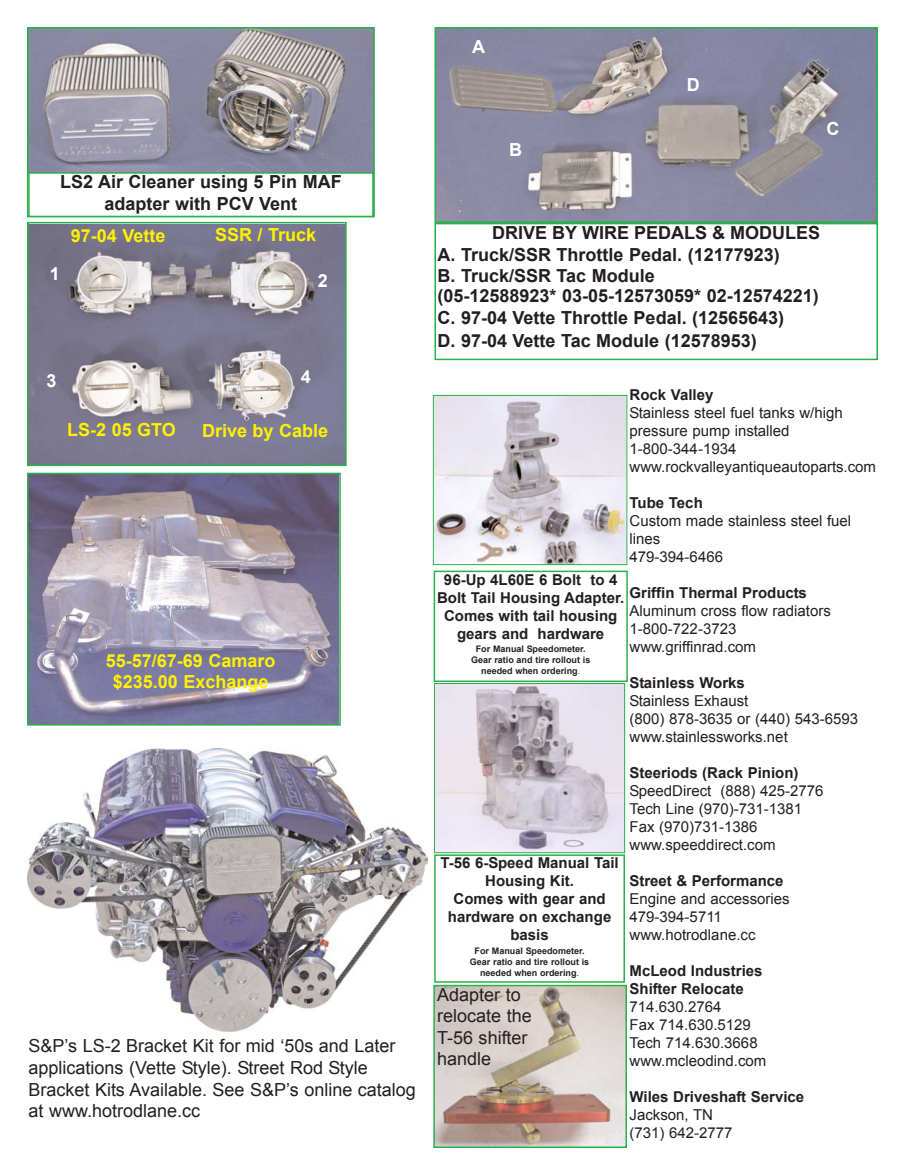
<style>
.page{position:relative;width:905px;height:1175px;background:#fff}
.page>*{position:absolute;margin:0;border:0;box-sizing:border-box;transform-origin:0 0}
.t1{font:700 18px/21.6px "Arial";color:#231f20}
.t2{font:18px/21.6px "Arial";color:#231f20}
.t3{font:700 18px/21.6px "Arial";color:#fff200;text-align:center}
.t4{font:700 18px "Arial";color:#fff}
.t5{font:15px/18px "Arial";color:#231f20}
.t6{font:700 15px/18px "Arial";color:#231f20;text-align:center}
.t7{font:700 9px/10.8px "Arial";color:#231f20;text-align:center}
.s1{font-weight:400}
</style>
<div class="page">
<img style="left:30px;top:30px;width:342px;height:142px">
<div style="left:27px;top:27px;width:348px;height:190px;border:2px solid #28b14a"></div>
<div style="left:28px;top:172px;width:346px;height:45px;border:2px solid #28b14a"></div>
<img style="left:437px;top:30px;width:437px;height:190px">
<div style="left:434px;top:27px;width:443px;height:196px;border:2px solid #28b14a"></div>
<div style="left:434px;top:223px;width:444px;height:137px;border:2px solid #28b14a"></div>
<img style="left:30px;top:475px;width:308px;height:247px">
<div style="left:27px;top:472px;width:314px;height:253px;border:2px solid #28b14a"></div>
<img style="left:435px;top:397px;width:190px;height:166px">
<div style="left:433px;top:395px;width:194px;height:170px;border:1px solid #28b14a"></div>
<img style="left:436px;top:685px;width:187px;height:166px">
<div style="left:434px;top:683px;width:191px;height:170px;border:1px solid #28b14a"></div>
<div style="left:433px;top:570px;width:194px;height:112px;border:2px solid #28b14a"></div>
<div style="left:434px;top:854px;width:191px;height:128px;border:2px solid #28b14a"></div>
<img style="left:30px;top:225px;width:313px;height:238px">
<div style="left:27px;top:222px;width:319px;height:244px;border:2px solid #28b14a"></div>
<img style="left:27px;top:748px;width:401px;height:283px">
<img style="left:436px;top:987px;width:188px;height:158px">
<div style="left:433px;top:984px;width:194px;height:164px;border:2px solid #28b14a"></div>
<p class="t1" style="left:60px;top:171px;width:283px;text-align:center">LS2 Air Cleaner using 5 Pin MAF adapter with PCV Vent</p>
<p class="t4" style="left:50px;top:264px;width:12px">1</p>
<p class="t3" style="left:71px;top:225px;width:96px">97-04 Vette</p>
<p class="t3" style="left:215px;top:224px;width:103px">SSR / Truck</p>
<p class="t4" style="left:318px;top:271px;width:12px">2</p>
<p class="t4" style="left:47px;top:371px;width:12px">3</p>
<p class="t4" style="left:301px;top:366px;width:12px">4</p>
<p class="t3" style="left:67px;top:418px;width:110px">LS-2 05 GTO</p>
<p class="t3" style="left:202px;top:420px;width:128px">Drive by Cable</p>
<p class="t3" style="left:106px;top:649px;width:171px">55-57/67-69 Camaro $235.00 Exchange</p>
<p class="t2" style="left:28px;top:1035px;width:389px">S&amp;P’s LS-2 Bracket Kit for mid ‘50s and Later applications (Vette Style). Street Rod Style Bracket Kits Available. See S&amp;P’s online catalog at www.hotrodlane.cc</p>
<p class="t4" style="left:472px;top:37px;width:14px">A</p>
<p class="t4" style="left:509px;top:140px;width:14px">B</p>
<p class="t4" style="left:687px;top:75px;width:14px">D</p>
<p class="t4" style="left:826px;top:119px;width:14px">C</p>
<p class="t1" style="left:437px;top:222px;width:384px;text-indent:55px">DRIVE BY WIRE PEDALS &amp; MODULES<br>A. Truck/SSR Throttle Pedal. (12177923)<br>B. Truck/SSR Tac Module</p>
<p class="t1" style="left:437px;top:284px;width:383px;line-height:22.5px">(05-12588923* 03-05-12573059* 02-12574221)<br>C. 97-04 Vette Throttle Pedal. (12565643)<br>D. 97-04 Vette Tac Module (12578953)</p>
<p class="t6" style="left:629px;top:385px;width:85px">Rock Valley</p>
<p class="t5" style="left:629px;top:403px;width:248px">Stainless steel fuel tanks w/high pressure pump installed<br>1-800-344-1934 www.rockvalleyantiqueautoparts.com</p>
<p class="t6" style="left:629px;top:493px;width:75px">Tube Tech</p>
<p class="t5" style="left:629px;top:511px;width:223px">Custom made stainless steel fuel lines<br>479-394-6466</p>
<p class="t6" style="left:629px;top:583px;width:179px">Griffin Thermal Products</p>
<p class="t5" style="left:629px;top:601px;width:203px">Aluminum cross flow radiators<br>1-800-722-3723 www.griffinrad.com</p>
<p class="t6" style="left:629px;top:673px;width:117px">Stainless Works</p>
<p class="t5" style="left:629px;top:691px;width:230px">Stainless Exhaust<br>(800) 878-3635 or (440) 543-6593 www.stainlessworks.net</p>
<p class="t6" style="left:629px;top:763px;width:170px">Steeriods (Rack Pinion)</p>
<p class="t5" style="left:629px;top:781px;width:195px">SpeedDirect (888) 425-2776<br>Tech Line (970)-731-1381<br>Fax (970)731-1386 www.speeddirect.com</p>
<p class="t6" style="left:629px;top:871px;width:155px">Street &amp; Performance</p>
<p class="t5" style="left:629px;top:889px;width:162px">Engine and accessories<br>479-394-5711 www.hotrodlane.cc</p>
<p class="t6" style="left:629px;top:961px;width:134px;text-align:left">McLeod Industries<br>Shifter Relocate</p>
<p class="t5" style="left:629px;top:997px;width:138px">714.630.2764<br>Fax 714.630.5129<br>Tech 714.630.3668 www.mcleodind.com</p>
<p class="t6" style="left:629px;top:1087px;width:176px">Wiles Driveshaft Service</p>
<p class="t5" style="left:629px;top:1105px;width:104px">Jackson, TN (731) 642-2777</p>
<p class="t6" style="left:437px;top:570px;width:189px">96-Up 4L60E 6 Bolt to 4<br>Bolt Tail Housing Adapter.<br>Comes with tail housing gears and hardware</p>
<p class="t7" style="left:471px;top:643px;width:121px">For Manual Speedometer.<br>Gear ratio and tire rollout is needed when ordering<span class="s1">.</span></p>
<p class="t6" style="left:440px;top:854px;width:180px">T-56 6-Speed Manual Tail<br>Housing Kit.<br>Comes with gear and hardware on exchange basis</p>
<p class="t7" style="left:470px;top:945px;width:121px">For Manual Speedometer.<br>Gear ratio and tire rollout is needed when ordering<span class="s1">.</span></p>
<p class="t2" style="left:437px;top:983px;width:96px">Adapter to relocate the<br>T-56 shifter handle</p>
</div>
